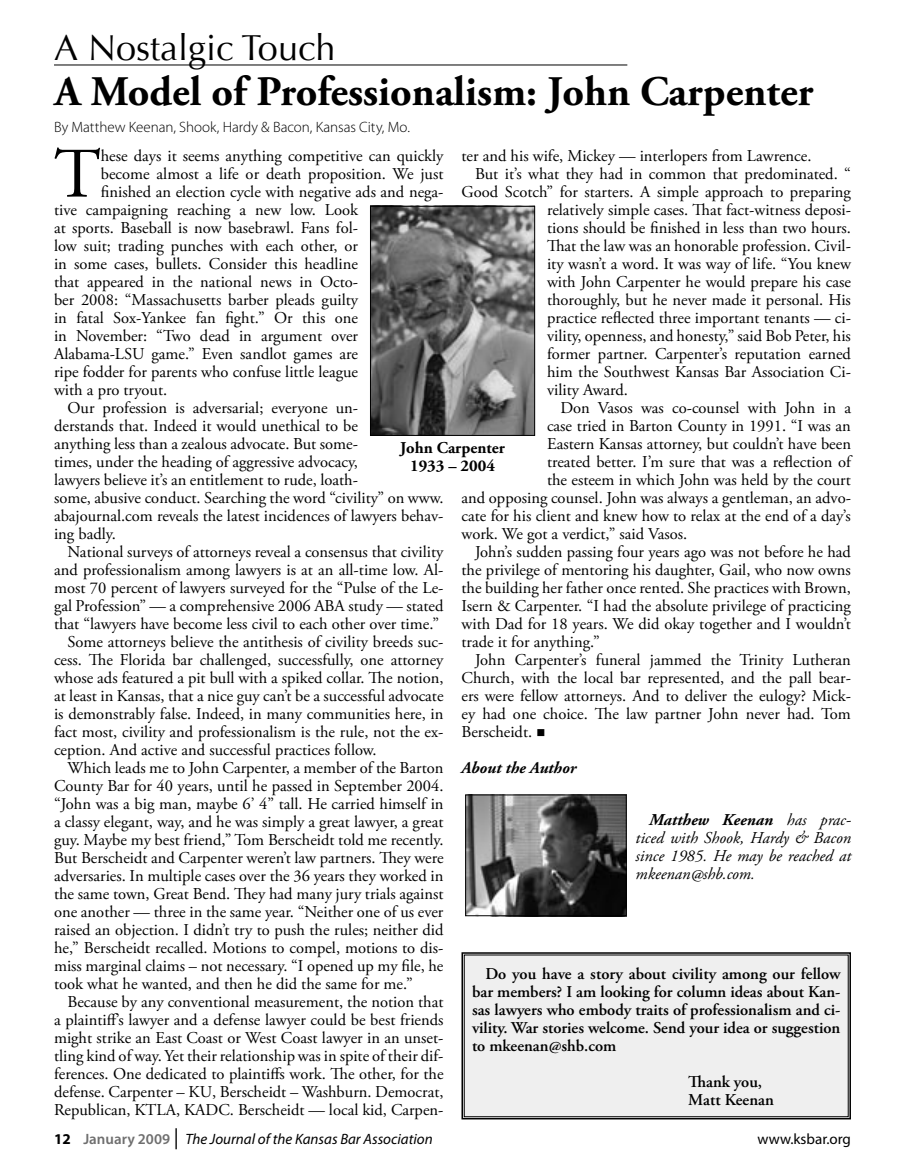
<style>
.page{position:relative;width:905px;height:1175px;background:#fff}
.page>*{position:absolute;margin:0;border:0;box-sizing:border-box;transform-origin:0 0}
.Initial_Cap_3{font:70.8px "Adobe Garamond Pro";color:#000}
.Headline{font:700 42px "Adobe Garamond Pro";color:#000}
.TOC_Headers{font:36px "Optima";color:#000}
.Body{font:16.5px/18px "Adobe Garamond Pro";color:#000;text-align:justify}
.Initial_Cap_3-2{font:16.5px "Adobe Garamond Pro";color:#000}
.t1{font:600 16.5px/18px "Adobe Garamond Pro";color:#000;text-align:justify}
.Body-2{font:italic 16.5px/18px "Adobe Garamond Pro";color:#000;text-align:justify}
.Mug_ID{font:700 16.5px "Adobe Garamond Pro";color:#000}
.Body_no_indent{font:italic 700 16.5px "Adobe Garamond Pro";color:#000}
.t2{font:italic 15px "Myriad Pro";color:#000}
.Byline{font:300 15px "Myriad Pro";color:#000}
.t3{font:15px "Myriad Pro";color:#000}
.s1{font-weight:700}
.s2{font-size:16.2px}
.s3{font-weight:700;font-style:normal}
.s4{font-weight:600;font-style:normal;color:#6f6f6f}
.s5{font-style:normal;font-size:21px}
</style>
<div class="page">
<img style="left:467px;top:796px;width:157px;height:118px">
<div style="left:465px;top:794px;width:161px;height:122px;border:1px solid #000"></div>
<img style="left:372px;top:208px;width:161px;height:226px">
<div style="left:370px;top:206px;width:165px;height:230px;border:1px solid #000"></div>
<div style="left:461px;top:952px;width:390px;height:168px;background:#efefef"></div>
<div style="left:464px;top:954px;width:384px;height:163px;border:1px solid #000"></div>
<hr style="left:54px;top:65px;width:573px;height:1px;background:#000">
<p class="TOC_Headers" style="left:54px;top:27px;width:283px">A Nostalgic Touch</p>
<p class="Headline" style="left:54px;top:68px;width:760px">A Model of Professionalism: John Carpenter</p>
<p class="Byline" style="left:54px;top:119px;width:357px">By Matthew Keenan, Shook, Hardy &amp; Bacon, Kansas City, Mo.</p>
<p class="Initial_Cap_3" style="left:54px;top:132px;width:48px">T</p>
<p class="Initial_Cap_3-2" style="left:101px;top:145px;width:344px">hese days it seems anything competitive can quickly</p>
<p class="Body" style="left:461px;top:147px;width:351px">ter and his wife, Mickey — interlopers from Lawrence.</p>
<p class="Body" style="left:475px;top:165px;width:377px">But it’s what they had in common that predominated. “</p>
<p class="Body" style="left:461px;top:183px;width:391px">Good Scotch” for starters. A simple approach to preparing</p>
<p class="Body" style="left:547px;top:201px;width:305px">relatively simple cases. That fact-witness deposi-</p>
<p class="Body" style="left:547px;top:219px;width:305px">tions should be finished in less than two hours.</p>
<p class="Body" style="left:547px;top:237px;width:305px">That the law was an honorable profession. Civil-</p>
<p class="Body" style="left:547px;top:255px;width:305px">ity wasn’t a word. It was way of life. “You knew</p>
<p class="Body" style="left:547px;top:273px;width:305px">with John Carpenter he would prepare his case</p>
<p class="Body" style="left:547px;top:291px;width:305px">thoroughly, but he never made it personal. His</p>
<p class="Body" style="left:547px;top:309px;width:305px">practice reflected three important tenants — ci-</p>
<p class="Body" style="left:547px;top:327px;width:305px">vility, openness, and honesty,” said Bob Peter, his</p>
<p class="Body" style="left:547px;top:345px;width:305px">former partner. Carpenter’s reputation earned</p>
<p class="Body" style="left:547px;top:363px;width:305px">him the Southwest Kansas Bar Association Ci-</p>
<p class="Body" style="left:547px;top:381px;width:83px">vility Award.</p>
<p class="Body" style="left:560px;top:399px;width:292px">Don Vasos was co-counsel with John in a</p>
<p class="Body" style="left:547px;top:417px;width:305px">case tried in Barton County in 1991. “I was an</p>
<p class="Body" style="left:547px;top:435px;width:305px">Eastern Kansas attorney, but couldn’t have been</p>
<p class="Body" style="left:547px;top:453px;width:305px">treated better. I’m sure that was a reflection of</p>
<p class="Body" style="left:547px;top:471px;width:305px">the esteem in which John was held by the court</p>
<p class="Body" style="left:461px;top:489px;width:391px">and opposing counsel. John was always a gentleman, an advo-</p>
<p class="Body" style="left:461px;top:507px;width:391px">cate for his client and knew how to relax at the end of a day’s</p>
<p class="Body" style="left:461px;top:525px;width:227px">work. We got a verdict,” said Vasos.</p>
<p class="Body" style="left:461px;top:543px;width:391px;text-indent:14px">John’s sudden passing four years ago was not before he had the privilege of mentoring his daughter, Gail, who now owns the building her father once rented. She practices with Brown, Isern &amp; Carpenter. “I had the absolute privilege of practicing with Dad for 18 years. We did okay together and I wouldn’t trade it for anything.”</p>
<p class="Body" style="left:461px;top:651px;width:391px;text-indent:14px">John Carpenter’s funeral jammed the Trinity Lutheran Church, with the local bar represented, and the pall bear&shy;ers were fellow attorneys. And to deliver the eulogy? Mick&shy;ey had one choice. The law partner John never had. Tom Berscheidt. ■</p>
<p class="Body_no_indent" style="left:461px;top:758px;width:116px">About the Author</p>
<p class="Initial_Cap_3-2" style="left:101px;top:163px;width:344px">become almost a life or death proposition. We just</p>
<p class="Initial_Cap_3-2" style="left:101px;top:181px;width:344px">finished an election cycle with negative ads and nega-</p>
<p class="Initial_Cap_3-2" style="left:54px;top:199px;width:305px">tive campaigning reaching a new low. Look</p>
<p class="Initial_Cap_3-2" style="left:54px;top:217px;width:305px">at sports. Baseball is now basebrawl. Fans fol-</p>
<p class="Initial_Cap_3-2" style="left:54px;top:235px;width:305px">low suit; trading punches with each other, or</p>
<p class="Initial_Cap_3-2" style="left:54px;top:253px;width:305px">in some cases, bullets. Consider this headline</p>
<p class="Initial_Cap_3-2" style="left:54px;top:271px;width:305px">that appeared in the national news in Octo-</p>
<p class="Initial_Cap_3-2" style="left:54px;top:289px;width:305px">ber 2008: “Massachusetts barber pleads guilty</p>
<p class="Initial_Cap_3-2" style="left:54px;top:307px;width:305px">in fatal Sox-Yankee fan fight.” Or this one</p>
<p class="Initial_Cap_3-2" style="left:54px;top:325px;width:305px">in November: “Two dead in argument over</p>
<p class="Initial_Cap_3-2" style="left:54px;top:343px;width:305px">Alabama-LSU game.” Even sandlot games are</p>
<p class="Initial_Cap_3-2" style="left:54px;top:361px;width:305px">ripe fodder for parents who confuse little league</p>
<p class="Initial_Cap_3-2" style="left:54px;top:379px;width:115px">with a pro tryout.</p>
<p class="Body" style="left:54px;top:399px;width:391px;text-align:left;text-indent:14px">Our profession is adversarial; everyone un-<br>derstands that. Indeed it would unethical to be<br>anything less than a zealous advocate. But some-<br>times, under the heading of aggressive advocacy,<br>lawyers believe it’s an entitlement to rude, loath-<br>some, abusive conduct. Searching the word “civility” on www. abajournal.com reveals the latest incidences of lawyers behav&shy;ing badly.</p>
<p class="Body" style="left:54px;top:543px;width:391px;text-indent:14px">National surveys of attorneys reveal a consensus that civility and professionalism among lawyers is at an all-time low. Al&shy;most 70 percent of lawyers surveyed for the “Pulse of the Le&shy;gal Profession” — a comprehensive 2006 ABA study — stated that “lawyers have become less civil to each other over time.”</p>
<p class="Body" style="left:54px;top:633px;width:391px;text-indent:14px">Some attorneys believe the antithesis of civility breeds suc&shy;cess. The Florida bar challenged, successfully, one attorney whose ads featured a pit bull with a spiked collar. The notion, at least in Kansas, that a nice guy can’t be a successful advocate is demonstrably false. Indeed, in many communities here, in fact most, civility and professionalism is the rule, not the ex&shy;ception. And active and successful practices follow.</p>
<p class="Body" style="left:54px;top:759px;width:391px;text-indent:14px">Which leads me to John Carpenter, a member of the Barton County Bar for 40 years, until he passed in September 2004. “John was a big man, maybe 6’ 4” tall. He carried himself in a classy elegant, way, and he was simply a great lawyer, a great guy. Maybe my best friend,” Tom Berscheidt told me recently.<br>But Berscheidt and Carpenter weren’t law partners. They were adversaries. In multiple cases over the 36 years they worked in the same town, Great Bend. They had many jury trials against one another — three in the same year. “Neither one of us ever raised an objection. I didn’t try to push the rules; neither did he,” Berscheidt recalled. Motions to compel, motions to dis&shy;miss marginal claims – not necessary. “I opened up my file, he took what he wanted, and then he did the same for me.”</p>
<p class="Body" style="left:54px;top:993px;width:391px;text-indent:14px">Because by any conventional measurement, the notion that a plaintiff’s lawyer and a defense lawyer could be best friends might strike an East Coast or West Coast lawyer in an unset&shy;tling kind of way. Yet their relationship was in spite of their dif&shy;ferences. One dedicated to plaintiffs work. The other, for the defense. Carpenter – KU, Berscheidt – Washburn. Democrat, Republican, KTLA, KADC. Berscheidt — local kid, Carpen-</p>
<p class="Mug_ID" style="left:400px;top:438px;width:106px">John Carpenter</p>
<p class="Mug_ID" style="left:410px;top:456px;width:86px">1933 – 2004</p>
<p class="Body-2" style="left:635px;top:811px;width:217px;text-indent:14px"><span class="s1">Matthew Keenan</span> has prac&shy;ticed with Shook, Hardy &amp; Bacon since 1985. He may be reached at mkeenan@shb.com<span class="s2">.</span></p>
<p class="t1" style="left:472px;top:964px;width:370px;text-indent:14px">Do you have a story about civility among our fellow bar members? I am looking for column ideas about Kan&shy;sas lawyers who embody traits of professionalism and ci&shy;vility. War stories welcome. Send your idea or suggestion to mkeenan@shb.com</p>
<p class="t1" style="left:688px;top:1072px;width:75px">Thank you,</p>
<p class="t1" style="left:688px;top:1090px;width:87px">Matt Keenan</p>
<p class="t2" style="left:54px;top:1131px;width:380px"><span class="s3">12</span> <span class="s4">January 2009</span> <span class="s5">|</span> The Journal of the Kansas Bar Association</p>
<p class="t3" style="left:757px;top:1131px;width:95px">www.ksbar.org</p>
</div>
